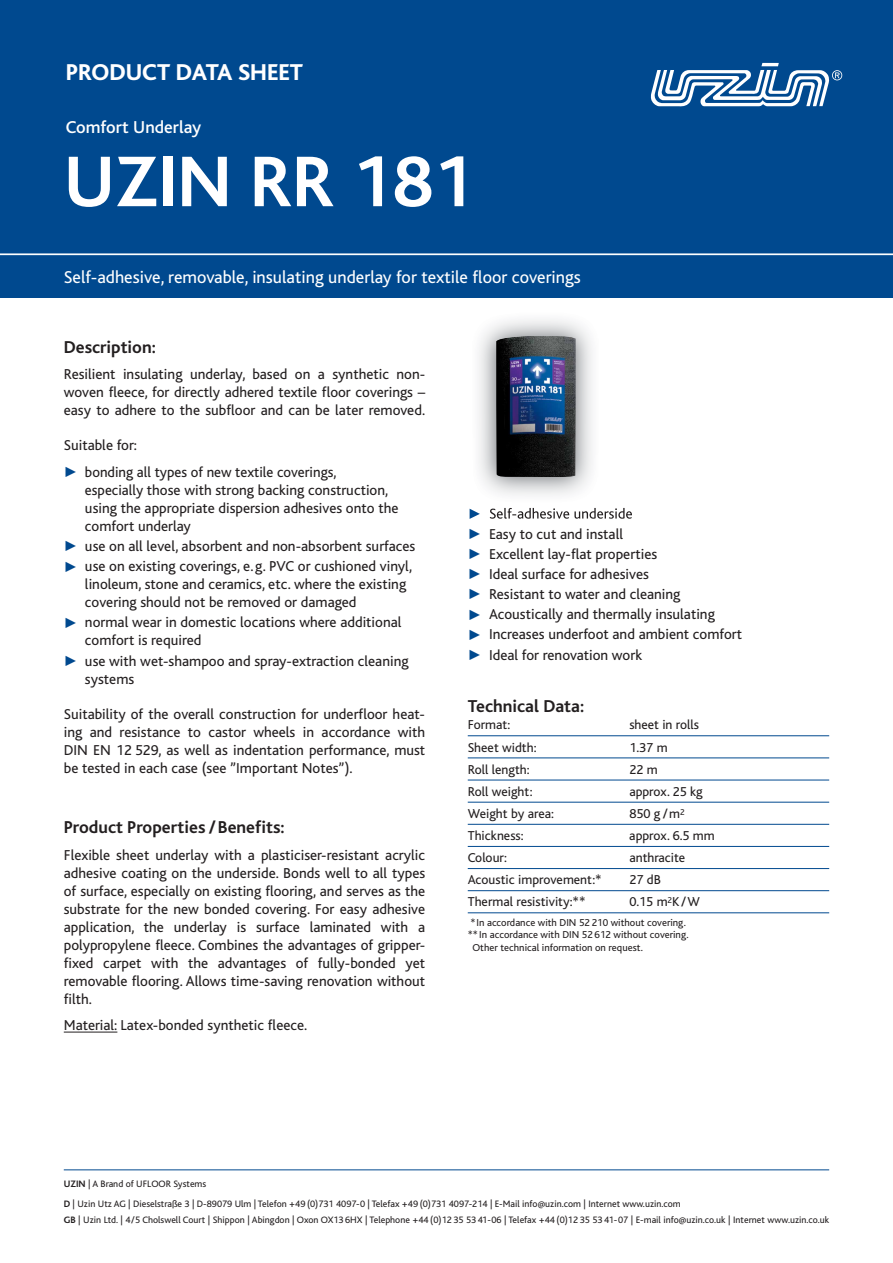
<style>
.page{position:relative;width:893px;height:1263px;background:#fff}
.page>*{position:absolute;margin:0;border:0;box-sizing:border-box;transform-origin:0 0}
.t1{font:700 75px "Bliss";color:#fff}
.t2{font:800 24px "Bliss";color:#fff}
.t3{font:18px "Bliss";color:#fff}
.t4{font:700 18px "Bliss";color:#231f20}
.t5{font:500 18px "Bliss";color:#fff}
.t6{font:15px/18px "Bliss";color:#231f20}
.t7{font:13.5px "Bliss";color:#231f20}
.t8{font:10.5px "Bliss";color:#231f20}
.t9{font:9.75px/20px "Bliss";color:#231f20}
.s1{color:#00498f}
.s2{font-weight:700}
</style>
<div class="page">
<div style="left:0;top:0;width:893px;height:298px;background:#00498f"></div>
<svg style="left:651px;top:63px;width:191px;height:44px"></svg>
<hr style="left:64px;top:1032px;width:53px;height:1px;background:#231f20">
<hr style="left:0;top:253px;width:893px;height:2px;background:#fff">
<hr style="left:64px;top:1169px;width:765px;height:1px;background:#00498f">
<hr style="left:468px;top:735px;width:361px;height:1px;background:#00498f">
<hr style="left:468px;top:757px;width:361px;height:1px;background:#00498f">
<hr style="left:468px;top:780px;width:361px;height:1px;background:#00498f">
<hr style="left:468px;top:802px;width:361px;height:1px;background:#00498f">
<hr style="left:468px;top:824px;width:361px;height:1px;background:#00498f">
<hr style="left:468px;top:846px;width:361px;height:1px;background:#00498f">
<hr style="left:468px;top:868px;width:361px;height:1px;background:#00498f">
<hr style="left:468px;top:890px;width:361px;height:1px;background:#00498f">
<hr style="left:468px;top:912px;width:361px;height:1px;background:#00498f">
<img style="left:469px;top:319px;width:163px;height:200px">
<svg style="left:470px;top:509px;width:10px;height:10px"></svg>
<img style="left:490px;top:508px;width:106px;height:11px">
<img style="left:496px;top:336px;width:80px;height:141px">
<h2 class="t2" style="left:66px;top:63px;width:239px">PRODUCT DATA SHEET</h2>
<p class="t5" style="left:66px;top:121px;width:137px">Comfort Underlay</p>
<h1 class="t1" style="left:64px;top:153px;width:412px">UZIN RR 181</h1>
<p class="t3" style="left:64px;top:270px;width:518px">Self-adhesive, removable, insulating underlay for textile floor coverings</p>
<p class="t4" style="left:64px;top:340px;width:94px">Description:</p>
<p class="t6" style="left:64px;top:367px;width:363px;text-align:justify">Resilient insulating underlay, based on a synthetic non&shy;woven fleece, for directly adhered textile floor coverings – easy to adhere to the subfloor and can be later removed.</p>
<p class="t6" style="left:64px;top:438px;width:75px">Suitable for:</p>
<p class="t6" style="left:85px;top:464px;width:315px;text-indent:-21px"><span class="s1">✓</span> bonding all types of new textile coverings, especially those with strong backing construction, using the appropriate dispersion adhesives onto the comfort underlay</p>
<p class="t6" style="left:64px;top:539px;width:353px"><span class="s1">✓</span> use on all level, absorbent and non-absorbent surfaces</p>
<p class="t6" style="left:85px;top:559px;width:329px;text-indent:-21px"><span class="s1">✓</span> use on existing coverings, e.g. PVC or cushioned vinyl, linoleum, stone and ceramics, etc. where the existing covering should not be removed or damaged</p>
<p class="t6" style="left:85px;top:615px;width:318px;text-indent:-21px"><span class="s1">✓</span> normal wear in domestic locations where additional comfort is required</p>
<p class="t6" style="left:85px;top:653px;width:325px;text-indent:-21px"><span class="s1">✓</span> use with wet-shampoo and spray-extraction cleaning systems</p>
<p class="t6" style="left:64px;top:706px;width:363px;text-align:justify">Suitability of the overall construction for underfloor heat&shy;ing and resistance to castor wheels in accordance with DIN EN 12 529, as well as indentation perfor mance, must be tested in each case (see ”Important Notes”).</p>
<p class="t4" style="left:64px;top:820px;width:222px">Product Properties /Benefits:</p>
<p class="t6" style="left:64px;top:847px;width:363px;text-align:justify">Flexible sheet underlay with a plasticiser-resistant acrylic adhesive coating on the underside. Bonds well to all types of surface, especially on existing flooring, and serves as the substrate for the new bonded covering. For easy adhesive application, the underlay is surface laminated with a polypropylene fleece. Combines the advantages of gripper&shy;fixed carpet with the advantages of fully-bonded yet removable flooring. Allows time-saving renovation without filth.</p>
<p class="t6" style="left:64px;top:1017px;width:245px">Material: Latex-bonded synthetic fleece.</p>
<p class="t6" style="left:468px;top:526px;width:157px"><span class="s1">✓</span> Easy to cut and install</p>
<p class="t6" style="left:468px;top:546px;width:191px"><span class="s1">✓</span> Excellent lay-flat properties</p>
<p class="t6" style="left:468px;top:566px;width:183px"><span class="s1">✓</span> Ideal surface for adhesives</p>
<p class="t6" style="left:468px;top:587px;width:214px"><span class="s1">✓</span> Resistant to water and cleaning</p>
<p class="t6" style="left:468px;top:607px;width:249px"><span class="s1">✓</span> Acoustically and thermally insulating</p>
<p class="t6" style="left:468px;top:627px;width:276px"><span class="s1">✓</span> Increases underfoot and ambient comfort</p>
<p class="t6" style="left:468px;top:647px;width:176px"><span class="s1">✓</span> Ideal for renovation work</p>
<p class="t4" style="left:468px;top:699px;width:118px">Technical Data:</p>
<p class="t7" style="left:468px;top:720px;width:44px">Format:</p>
<p class="t7" style="left:629px;top:720px;width:71px">sheet in rolls</p>
<p class="t7" style="left:468px;top:742px;width:70px">Sheet width:</p>
<p class="t7" style="left:629px;top:742px;width:40px">1.37 m</p>
<p class="t7" style="left:468px;top:764px;width:63px">Roll length:</p>
<p class="t7" style="left:629px;top:764px;width:30px">22 m</p>
<p class="t7" style="left:468px;top:786px;width:66px">Roll weight:</p>
<p class="t7" style="left:629px;top:786px;width:75px">approx. 25 kg</p>
<p class="t7" style="left:468px;top:808px;width:88px">Weight by area:</p>
<p class="t7" style="left:629px;top:808px;width:57px">850 g /m<sup>2</sup></p>
<p class="t7" style="left:468px;top:830px;width:57px">Thickness:</p>
<p class="t7" style="left:629px;top:830px;width:87px">approx. 6.5 mm</p>
<p class="t7" style="left:468px;top:853px;width:41px">Colour:</p>
<p class="t7" style="left:629px;top:853px;width:57px">anthracite</p>
<p class="t7" style="left:468px;top:875px;width:136px">Acoustic improvement:*</p>
<p class="t7" style="left:629px;top:875px;width:33px">27 dB</p>
<p class="t7" style="left:468px;top:897px;width:119px">Thermal resistivity:**</p>
<p class="t7" style="left:629px;top:897px;width:72px">0.15 m<sup>2</sup>K/W</p>
<p class="t8" style="left:470px;top:918px;width:217px">*In accordance with DIN 52 210 without covering.</p>
<p class="t8" style="left:468px;top:931px;width:222px">** In accordance with DIN 52 612 without covering.</p>
<p class="t8" style="left:472px;top:944px;width:172px">Other technical information on request.</p>
<p class="t9" style="left:64px;top:1175px;width:618px"><span class="s2">UZIN</span> | A Brand of UFLOOR Systems<br><span class="s2">D</span> | Uzin Utz AG | Dieselstraße 3 | D-89079 Ulm | Telefon +49 (0)731 4097-0 | Telefax +49 (0)731 4097-214 | E-Mail info@uzin.com | Internet www.uzin.com</p>
<p class="t9" style="left:64px;top:1211px;width:767px"><span class="s2">GB</span> | Uzin Ltd. | 4/5 Cholswell Court | Shippon | Abingdon | Oxon OX13 6HX | Telephone +44 (0)12 35 53 41-06 | Telefax +44 (0)12 35 53 41-07 | E-mail info@uzin.co.uk | Internet www.uzin.co.uk</p>
</div>
